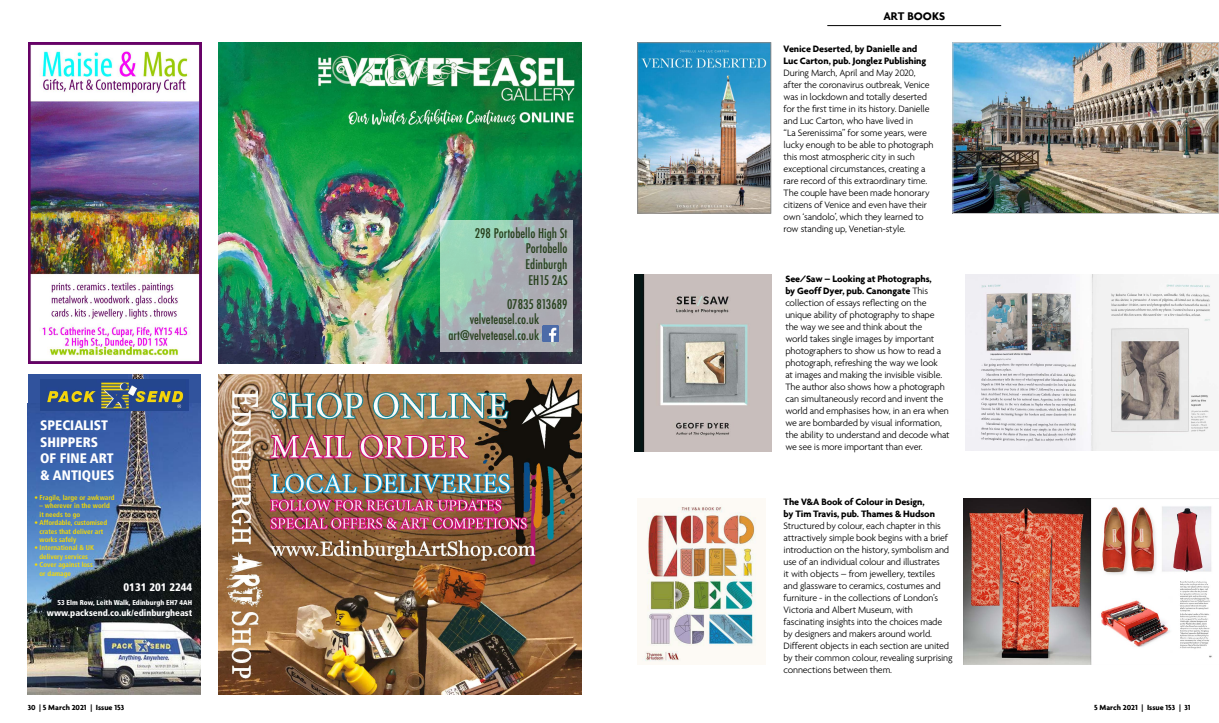
<style>
.page{position:relative;width:1219px;height:723px;background:#fff}
.page>*{position:absolute;margin:0;border:0;box-sizing:border-box;transform-origin:0 0}
.t1{font:900 condensed 13.8px/16.5px "Frutiger LT";color:#fff}
.t2{font:500 condensed 13px/15.6px "Futura";color:#27401d;text-align:justify}
.t3{font:700 12px "Agenda";color:#000}
.t4{font:900 condensed 11px "Frutiger LT";color:#fff}
.t5{font:300 10px/12px "Agenda";letter-spacing:-.02em;color:#000}
.t6{font:700 10px/12px "Agenda";letter-spacing:-.01em;color:#000}
.t7{font:900 condensed 9px "Frutiger LT";color:#fff}
.t8{font:700 8px "Agenda";color:#000}
.t9{font:700 condensed 7px/8.4px "Frutiger LT";color:#f7da01}
.t10{font:900 condensed 7px "Frutiger LT";color:#fff}
.s1{font-weight:700}
</style>
<div class="page">
<hr style="left:827px;top:25px;width:174px;height:1px;background:#000">
<img style="left:641px;top:504px;width:116px;height:158px">
<img style="left:963px;top:498px;width:256px;height:166px">
<img style="left:639px;top:45px;width:130px;height:166px">
<div style="left:637px;top:43px;width:134px;height:170px;border:1px solid #878787"></div>
<img style="left:955px;top:45px;width:262px;height:167px">
<div style="left:953px;top:43px;width:266px;height:171px;border:1px solid #c6c6c6"></div>
<img style="left:218px;top:43px;width:363px;height:320px">
<svg style="left:440px;top:220px;width:133px;height:132px;background:#a5b8b5"></svg>
<img style="left:542px;top:325px;width:17px;height:17px">
<img style="left:965px;top:275px;width:246px;height:176px">
<img style="left:634px;top:274px;width:138px;height:178px">
<img style="left:218px;top:374px;width:363px;height:320px">
<div style="left:28px;top:374px;width:173px;height:320px;background:#31539d"></div>
<img style="left:28px;top:405px;width:173px;height:289px">
<img style="left:128px;top:374px;width:20px;height:6px">
<img style="left:40px;top:380px;width:149px;height:30px">
<img style="left:28px;top:43px;width:173px;height:320px">
<h1 class="t1" style="left:40px;top:417px;width:76px">SPECIALIST<br>SHIPPERS<br>OF FINE ART &amp; ANTIQUES</h1>
<p class="t9" style="left:35px;top:493px;width:82px">• Fragile, large or awkward</p>
<p class="t9" style="left:40px;top:502px;width:72px">– wherever in the world it needs to go</p>
<p class="t9" style="left:40px;top:518px;width:69px;text-indent:-5px">• Affordable, customised crates that deliver art works safely</p>
<p class="t9" style="left:35px;top:544px;width:61px;text-align:center">• International &amp; UK delivery services</p>
<p class="t9" style="left:40px;top:560px;width:55px;text-indent:-5px">• Cover against loss or damage</p>
<p class="t4" style="left:124px;top:581px;width:70px">0131 201 2244</p>
<p class="t10" style="left:57px;top:599px;width:136px">53 Elm Row, Leith Walk, Edinburgh EH7 4AH</p>
<p class="t7" style="left:47px;top:608px;width:147px">www.packsend.co.uk/edinburgheast</p>
<h2 class="t2" style="left:525px;top:225px;width:44px;text-indent:-51px">298 Portobello High St Portobello Edinburgh EH15 2AS</h2>
<h2 class="t2" style="left:507px;top:296px;width:62px">07835 813689</h2>
<h2 class="t2" style="left:470px;top:312px;width:71px">velveteasel.co.uk</h2>
<h2 class="t2" style="left:448px;top:327px;width:92px">art@velveteasel.co.uk</h2>
<p class="t3" style="left:883px;top:9px;width:63px">ART BOOKS</p>
<p class="t6" style="left:784px;top:43px;width:144px">Venice Deserted, by Danielle and<br>Luc Carton, pub. Jonglez Publishing</p>
<p class="t5" style="left:784px;top:67px;width:152px">During March, April and May 2020, after the coronavirus outbreak, Venice was in lockdown and totally deserted for the first time in its history. Danielle and Luc Carton, who have lived in<br>“La Serenissima” for some years, were lucky enough to be able to photograph this most atmospheric city in such exceptional circumstances, creating a rare record of this extraordinary time.<br>The couple have been made honorary citizens of Venice and even have their own ‘sandolo’, which they learned to row standing up, Venetian-style.</p>
<p class="t5" style="left:785px;top:272px;width:166px"><span class="s1">See/Saw – Looking at Photographs,<br>by Geoff Dyer, pub. Canongate</span> This collection of essays reflecting on the unique ability of photography to shape the way we see and think about the<br>world takes single images by important photographers to show us how to read a photograph, refreshing the way we look<br>at images and making the invisible visible.<br>The author also shows how a photograph can simultaneously record and invent the world and emphasises how, in an era when we are bombarded by visual information, the ability to understand and decode what we see is more important than ever.</p>
<p class="t6" style="left:784px;top:496px;width:153px">The V&amp;A Book of Colour in Design, by Tim Travis, pub. Thames &amp; Hudson</p>
<p class="t5" style="left:784px;top:520px;width:171px">Structured by colour, each chapter in this attractively simple book begins with a brief introduction on the history, symbolism and use of an individual colour and illustrates<br>it with objects – from jewellery, textiles<br>and glassware to ceramics, costumes and furniture - in the collections of London’s Victoria and Albert Museum, with fascinating insights into the choices made by designers and makers around world.<br>Different objects in each section are united by their common colour, revealing surprising connections between them.</p>
<p class="t8" style="left:28px;top:703px;width:98px">30 | 5 March 2021 | Issue 153</p>
<p class="t8" style="left:1094px;top:702px;width:98px">5 March 2021 | Issue 153 | 31</p>
</div>
